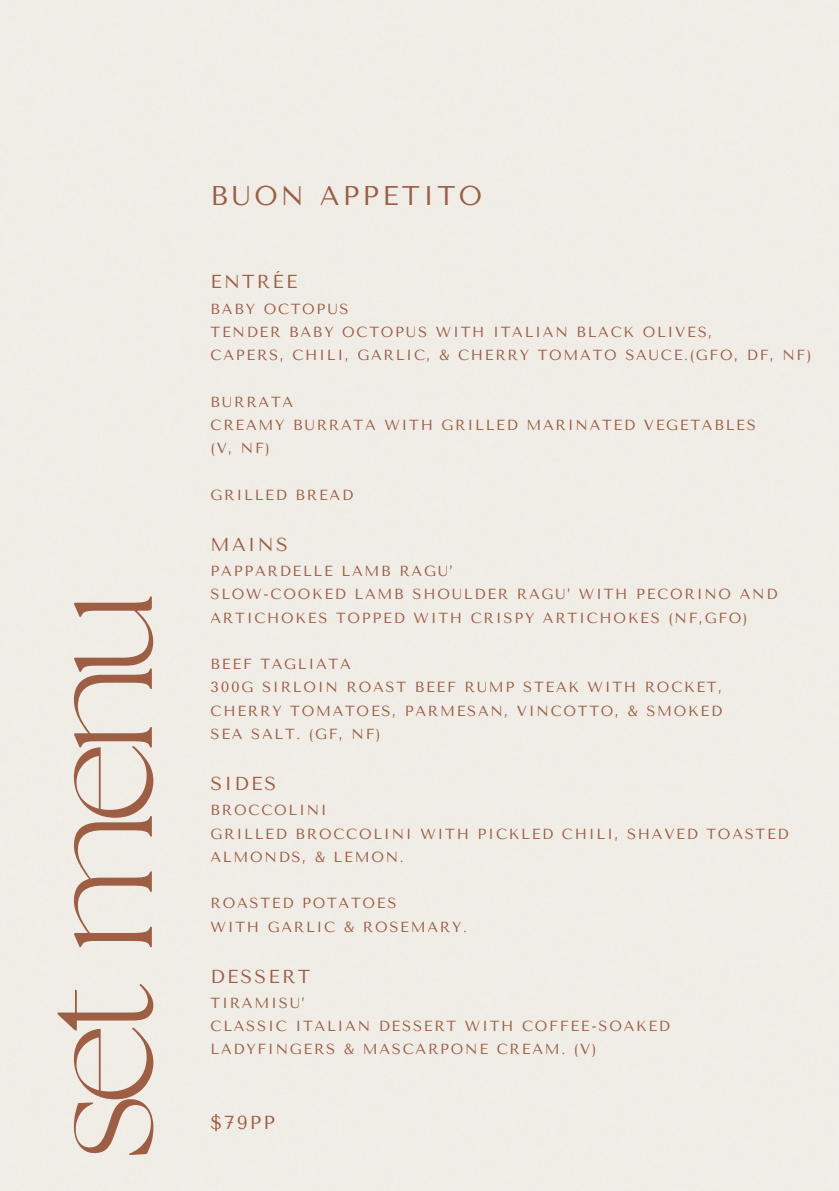
<style>
.page{position:relative;width:839px;height:1191px;background:#fff}
.page>*{position:absolute;margin:0;border:0;box-sizing:border-box;transform-origin:0 0}
.t1{font:300 153.6px "The Seasons";letter-spacing:-.08em;color:#9d5e43}
.t2{font:27px "Tenor Sans";letter-spacing:.12em;color:#9d5e43}
.t3{font:18.8px "Tenor Sans";letter-spacing:.12em;color:#9d5e43}
.t4{font:14.6px/23.2px "Tenor Sans";letter-spacing:.12em;color:#9d5e43}
</style>
<div class="page">
<h1 class="t1" style="left:29px;top:1161px;width:572px;rotate:-90deg">set menu</h1>
<h2 class="t2" style="left:210px;top:180px;width:273px">BUON APPETITO</h2>
<p class="t3" style="left:210px;top:271px;width:88px">ENTRÉE</p>
<p class="t4" style="left:210px;top:297px;width:140px">BABY OCTOPUS</p>
<p class="t4" style="left:210px;top:321px;width:503px">TENDER BABY OCTOPUS WITH ITALIAN BLACK OLIVES,</p>
<p class="t4" style="left:210px;top:344px;width:602px">CAPERS, CHILI, GARLIC, &amp; CHERRY TOMATO SAUCE.(GFO, DF, NF)</p>
<p class="t4" style="left:210px;top:390px;width:84px">BURRATA</p>
<p class="t4" style="left:210px;top:414px;width:546px">CREAMY BURRATA WITH GRILLED MARINATED VEGETABLES</p>
<p class="t4" style="left:210px;top:437px;width:61px">(V, NF)</p>
<p class="t4" style="left:210px;top:483px;width:144px">GRILLED BREAD</p>
<p class="t3" style="left:210px;top:534px;width:79px">MAINS</p>
<p class="t4" style="left:210px;top:560px;width:244px">PAPPARDELLE LAMB RAGU’</p>
<p class="t4" style="left:210px;top:583px;width:568px">SLOW-COOKED LAMB SHOULDER RAGU’ WITH PECORINO AND<br>ARTICHOKES TOPPED WITH CRISPY ARTICHOKES (NF,GFO)</p>
<p class="t4" style="left:210px;top:653px;width:142px">BEEF TAGLIATA</p>
<p class="t4" style="left:210px;top:676px;width:513px">300G SIRLOIN ROAST BEEF RUMP STEAK WITH ROCKET,</p>
<p class="t4" style="left:210px;top:699px;width:513px">CHERRY TOMATOES, PARMESAN, VINCOTTO, &amp; SMOKED</p>
<p class="t4" style="left:210px;top:722px;width:171px">SEA SALT. (GF, NF)</p>
<p class="t3" style="left:210px;top:773px;width:67px">SIDES</p>
<p class="t4" style="left:210px;top:799px;width:118px">BROCCOLINI</p>
<p class="t4" style="left:210px;top:822px;width:579px">GRILLED BROCCOLINI WITH PICKLED CHILI, SHAVED TOASTED<br>ALMONDS, &amp; LEMON.</p>
<p class="t4" style="left:210px;top:892px;width:187px">ROASTED POTATOES</p>
<p class="t4" style="left:210px;top:915px;width:258px">WITH GARLIC &amp; ROSEMARY.</p>
<p class="t3" style="left:210px;top:965px;width:101px">DESSERT</p>
<p class="t4" style="left:210px;top:991px;width:96px">TIRAMISU’</p>
<p class="t4" style="left:210px;top:1015px;width:461px">CLASSIC ITALIAN DESSERT WITH COFFEE-SOAKED</p>
<p class="t4" style="left:210px;top:1038px;width:387px">LADYFINGERS &amp; MASCARPONE CREAM. (V)</p>
<h3 class="t3" style="left:210px;top:1111px;width:66px">$79PP</h3>
</div>
